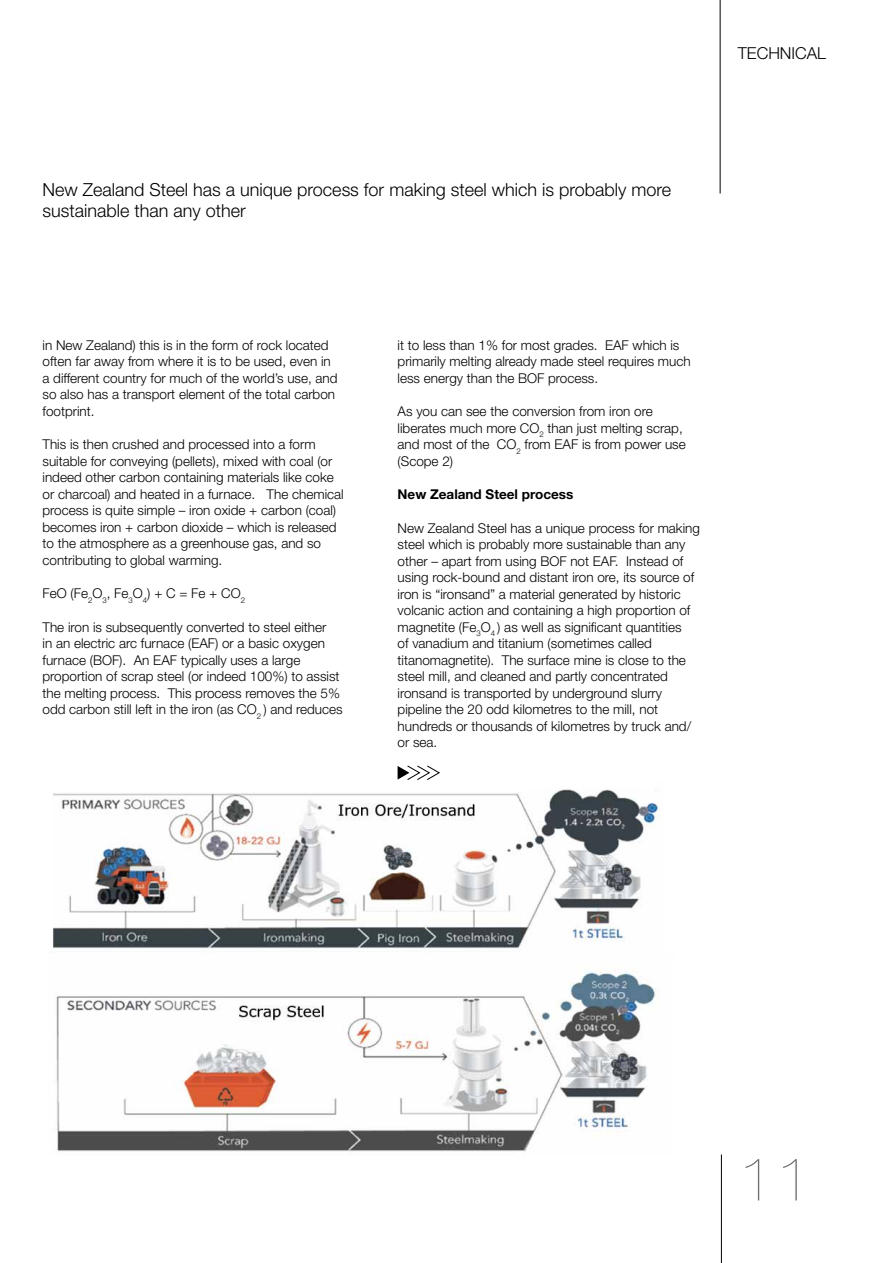
<style>
.page{position:relative;width:893px;height:1263px;background:#fff}
.page>*{position:absolute;margin:0;border:0;box-sizing:border-box;transform-origin:0 0}
.t1{font:200 60.75px "Helvetica Neue LT Std";color:#6d6e71;scale:1.11 1}
.t2{font:300 18px/21px "Helvetica Neue LT Std";color:#000}
.t3{font:300 16.5px "Helvetica Neue LT Std";color:#000}
.t4{font:300 13.5px/16.5px "Helvetica Neue LT Std";color:#000}
.t5{font:700 13.5px "Helvetica Neue LT Std";color:#000}
</style>
<div class="page">
<hr style="left:721px;top:1154px;width:1px;height:109px;background:#000">
<hr style="left:720px;top:0;width:1px;height:193px;background:#000">
<img style="left:51px;top:789px;width:609px;height:363px">
<svg style="left:398px;top:765px;width:42px;height:15px"></svg>
<p class="t3" style="left:738px;top:43px;width:90px">TECHNICAL</p>
<h2 class="t2" style="left:43px;top:179px;width:630px">New Zealand Steel has a unique process for making steel which is probably more sustainable than any other</h2>
<p class="t4" style="left:43px;top:336px;width:297px">in New Zealand) this is in the form of rock located often far away from where it is to be used, even in a different country for much of the world’s use, and so also has a transport element of the total carbon footprint.</p>
<p class="t4" style="left:43px;top:436px;width:303px">This is then crushed and processed into a form suitable for conveying (pellets), mixed with coal (or indeed other carbon containing materials like coke or charcoal) and heated in a furnace. The chemical process is quite simple – iron oxide + carbon (coal) becomes iron + carbon dioxide – which is released to the atmosphere as a greenhouse gas, and so contributing to global warming.</p>
<p class="t4" style="left:43px;top:585px;width:204px">FeO (Fe<sub>2</sub>O<sub>3</sub>, Fe<sub>3</sub>O<sub>4</sub>) + C = Fe + CO<sub>2</sub></p>
<p class="t4" style="left:43px;top:618px;width:302px">The iron is subsequently converted to steel either<br>in an electric arc furnace (EAF) or a basic oxygen furnace (BOF). An EAF typically uses a large proportion of scrap steel (or indeed 100%) to assist the melting process. This process removes the 5% odd carbon still left in the iron (as CO<sub>2</sub> ) and reduces</p>
<p class="t4" style="left:398px;top:336px;width:295px">it to less than 1% for most grades. EAF which is primarily melting already made steel requires much less energy than the BOF process.</p>
<p class="t4" style="left:398px;top:403px;width:290px">As you can see the conversion from iron ore liberates much more CO<sub>2</sub> than just melting scrap, and most of the CO<sub>2</sub> from EAF is from power use (Scope 2)</p>
<p class="t5" style="left:398px;top:486px;width:177px">New Zealand Steel process</p>
<p class="t4" style="left:398px;top:519px;width:304px">New Zealand Steel has a unique process for making steel which is probably more sustainable than any other – apart from using BOF not EAF. Instead of using rock-bound and distant iron ore, its source of iron is “ironsand” a material generated by historic volcanic action and containing a high proportion of magnetite (Fe<sub>3</sub>O<sub>4</sub> ) as well as significant quantities<br>of vanadium and titanium (sometimes called titanomagnetite). The surface mine is close to the steel mill, and cleaned and partly concentrated ironsand is transported by underground slurry pipeline the 20 odd kilometres to the mill, not hundreds or thousands of kilometres by truck and/ or sea.</p>
<h1 class="t1" style="left:738px;top:1144px;width:69px">11</h1>
</div>
